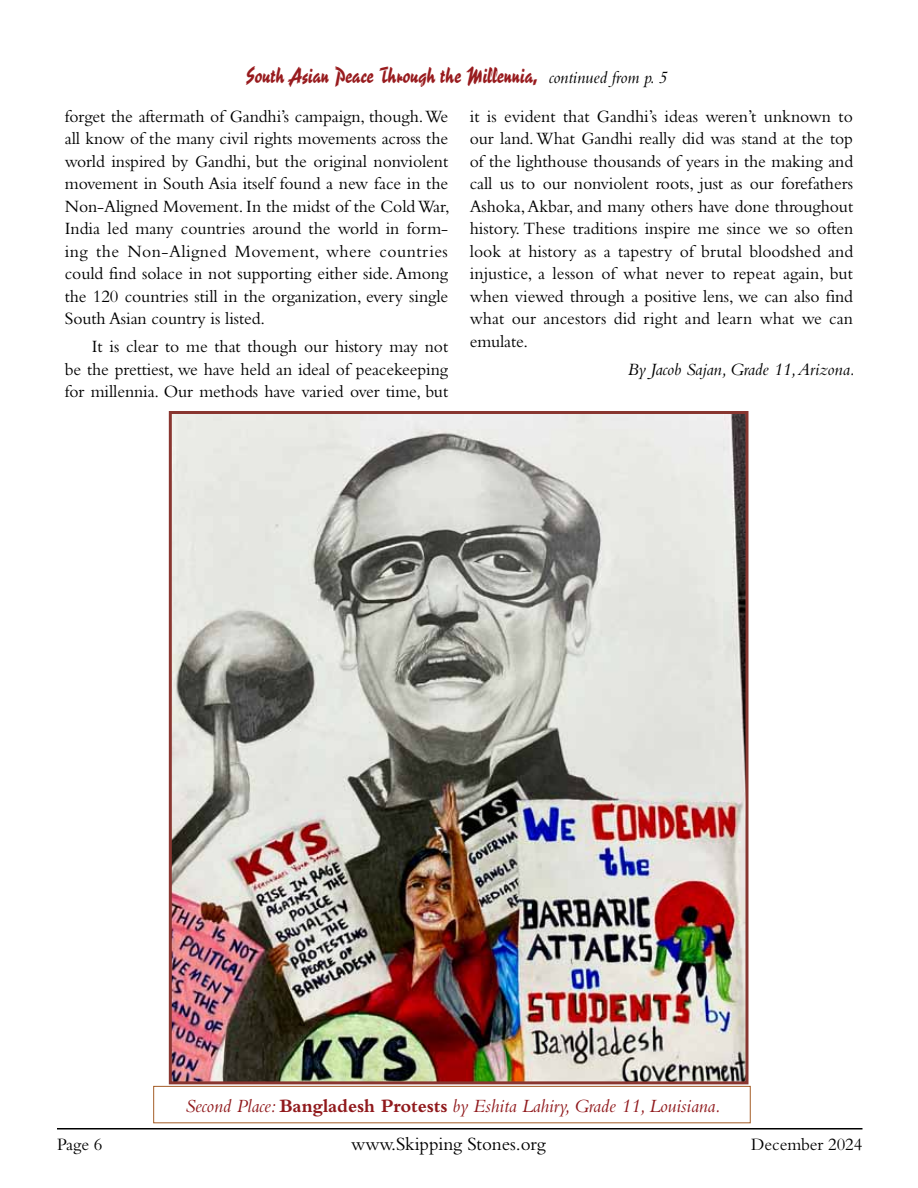
<style>
.page{position:relative;width:918px;height:1188px;background:#fff}
.page>*{position:absolute;margin:0;border:0;box-sizing:border-box;transform-origin:0 0}
.t1{font:21px "Reporter Two";color:#981b1e}
.t2{font:italic 19.5px "Bembo";letter-spacing:-.005em;color:#90191c}
.t3{font:19.5px "Bembo";letter-spacing:-.005em;color:#000}
.t4{font:18px/22.5px "Bembo";letter-spacing:-.005em;color:#000;text-align:justify}
.t5{font:italic 18px "Bembo";letter-spacing:-.005em;color:#000}
.s1{font-family:"Bembo";font-style:italic;font-size:18px;color:#000}
.s2{font-weight:700;font-style:normal}
</style>
<div class="page">
<hr style="left:57px;top:1128px;width:805px;height:2px;background:#000">
<img style="left:173px;top:415px;width:571px;height:665px">
<div style="left:169px;top:411px;width:579px;height:673px;border:3px solid #893630"></div>
<div style="left:153px;top:1086px;width:598px;height:37px;border:1px solid #a45d27"></div>
<p class="t1" style="left:246px;top:62px;width:423px">South Asian Peace Through the Millennia, <span class="s1">continued from p. 5</span></p>
<p class="t4" style="left:65px;top:105px;width:387px">forget the aftermath of Gandhi’s campaign, though. We all know of the many civil rights movements across the world inspired by Gandhi, but the original nonviolent movement in South Asia itself found a new face in the Non-Aligned Movement. In the midst of the Cold War, India led many countries around the world in form&shy;ing the Non-Aligned Movement, where countries could find solace in not supporting either side. Among the 120 countries still in the organization, every single South Asian country is listed.</p>
<p class="t4" style="left:65px;top:335px;width:385px;text-indent:27px">It is clear to me that though our history may not be the prettiest, we have held an ideal of peacekeeping for millennia. Our methods have varied over time, but</p>
<p class="t4" style="left:470px;top:105px;width:385px">it is evident that Gandhi’s ideas weren’t unknown to our land. What Gandhi really did was stand at the top of the lighthouse thousands of years in the making and call us to our nonviolent roots, just as our forefathers Ashoka, Akbar, and many others have done throughout history. These traditions inspire me since we so often look at history as a tapestry of brutal bloodshed and injustice, a lesson of what never to repeat again, but when viewed through a positive lens, we can also find what our ancestors did right and learn what we can emulate.</p>
<p class="t5" style="left:627px;top:359px;width:229px">By Jacob Sajan, Grade 11, Arizona.</p>
<p class="t2" style="left:185px;top:1095px;width:537px">Second Place: <span class="s2">Bangladesh Protests</span> by Eshita Lahiry, Grade 11, Louisiana.</p>
<p class="t4" style="left:57px;top:1133px;width:47px">Page 6</p>
<p class="t3" style="left:351px;top:1133px;width:196px">www.Skipping Stones.org</p>
<p class="t4" style="left:751px;top:1133px;width:113px">December 2024</p>
</div>
